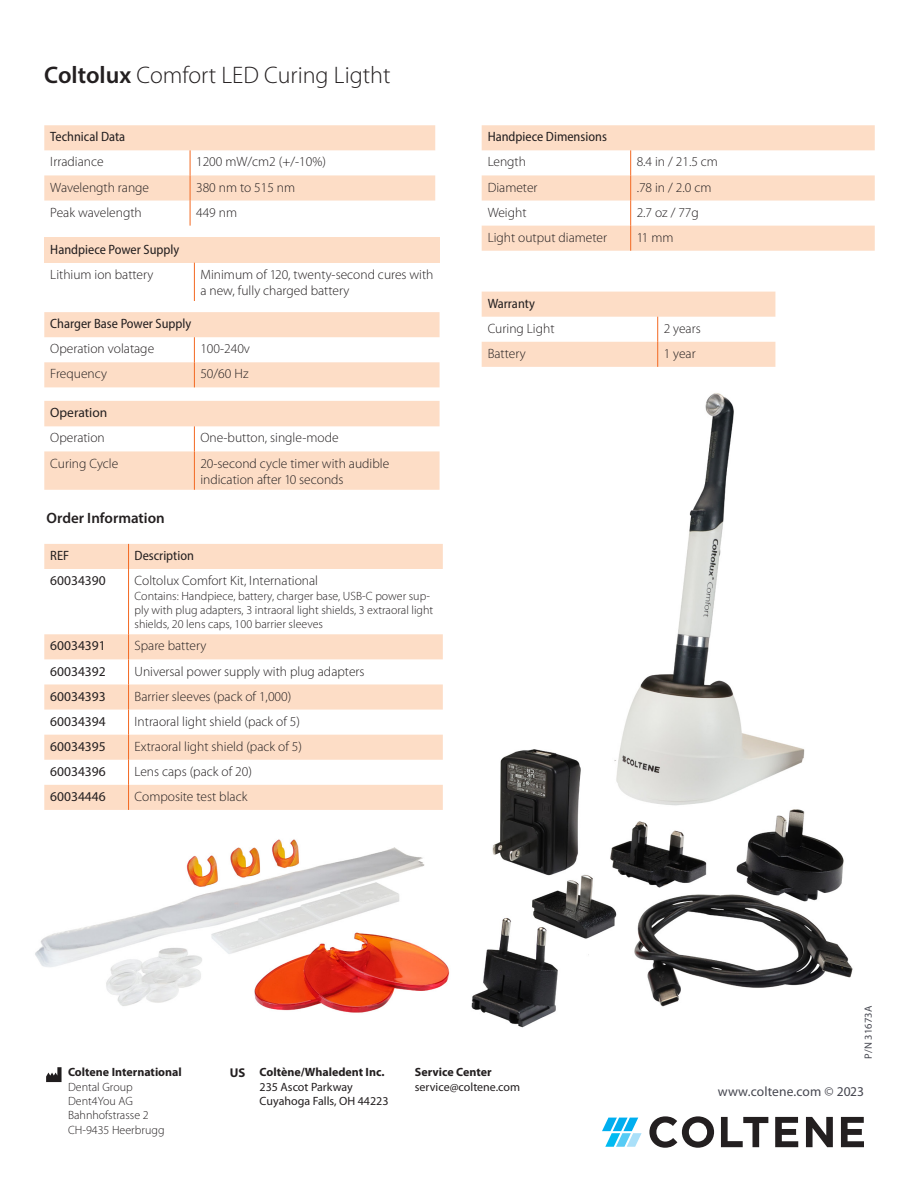
<style>
.page{position:relative;width:918px;height:1188px;background:#fff}
.page>*{position:absolute;margin:0;border:0;box-sizing:border-box;transform-origin:0 0}
.t1{font:300 24px "Myriad Pro";color:#231f20}
.t2{font:600 15px "Myriad Pro";color:#231f20}
.t3{font:300 13.5px/16.2px "Myriad Pro";color:#231f20}
.t4{font:semi-condensed 13.5px "Myriad Pro";color:#231f20}
.t5{font:13.5px "Myriad Pro";color:#231f20}
.t6{font:13.5px "Myriad Pro";letter-spacing:.01em;color:#464750}
.Adresse_Regular{font:700 12.75px "Myriad Pro";color:#231f20}
.Adresse_Regular-2{font:300 12px/14.4px "Myriad Pro";color:#231f20}
.Adresse_Regular-3{font:12px "Myriad Pro";color:#231f20}
.Adresse_Regular-4{font:700 12px "Myriad Pro";color:#231f20}
.t7{font:10.5px "Myriad Pro";letter-spacing:.01em;color:#464750}
.s1{font-weight:600}
</style>
<div class="page">
<img style="left:35px;top:387px;width:818px;height:641px">
<svg style="left:602px;top:1118px;width:40px;height:29px"></svg>
<svg style="left:649px;top:1116px;width:65px;height:32px"></svg>
<svg style="left:721px;top:1117px;width:47px;height:30px"></svg>
<svg style="left:775px;top:1117px;width:23px;height:30px"></svg>
<svg style="left:806px;top:1117px;width:27px;height:30px"></svg>
<svg style="left:841px;top:1117px;width:23px;height:30px"></svg>
<svg style="left:44px;top:544px;width:399px;height:266px"></svg>
<svg style="left:128px;top:544px;width:1px;height:25px"></svg>
<hr style="left:128px;top:569px;width:1px;height:65px;background:#f36821">
<svg style="left:128px;top:634px;width:1px;height:176px"></svg>
<svg style="left:44px;top:125px;width:391px;height:101px"></svg>
<svg style="left:482px;top:125px;width:393px;height:126px;fill:#fdddc6"></svg>
<svg style="left:630px;top:150px;width:1px;height:101px"></svg>
<div style="left:44px;top:238px;width:396px;height:25px;background:#fdddc6"></div>
<hr style="left:194px;top:263px;width:1px;height:38px;background:#f36821">
<svg style="left:482px;top:292px;width:293px;height:75px"></svg>
<svg style="left:44px;top:312px;width:396px;height:75px"></svg>
<svg style="left:44px;top:401px;width:396px;height:89px"></svg>
<hr style="left:194px;top:451px;width:1px;height:39px;background:#f36821">
<svg style="left:46px;top:1067px;width:16px;height:15px"></svg>
<p class="t1" style="left:44px;top:60px;width:348px"><span class="s1">Coltolux</span> Comfort LED Curing Ligtht</p>
<p class="t4" style="left:50px;top:129px;width:76px">Technical Data</p>
<p class="t3" style="left:50px;top:154px;width:55px">Irradiance</p>
<p class="t3" style="left:196px;top:154px;width:131px">1200 mW/cm2 (+/-10%)</p>
<p class="t3" style="left:50px;top:179px;width:100px">Wavelength range</p>
<p class="t3" style="left:196px;top:179px;width:101px">380 nm to 515 nm</p>
<p class="t3" style="left:50px;top:204px;width:93px">Peak wavelength</p>
<p class="t3" style="left:196px;top:204px;width:43px">449 nm</p>
<p class="t4" style="left:50px;top:241px;width:131px">Handpiece Power Supply</p>
<p class="t3" style="left:50px;top:266px;width:105px">Lithium ion battery</p>
<p class="t3" style="left:200px;top:266px;width:235px">Minimum of 120, twenty-second cures with a new, fully charged battery</p>
<p class="t4" style="left:50px;top:315px;width:143px">Charger Base Power Supply</p>
<p class="t3" style="left:50px;top:341px;width:105px">Operation volatage</p>
<p class="t3" style="left:200px;top:341px;width:51px">100-240v</p>
<p class="t3" style="left:50px;top:366px;width:58px">Frequency</p>
<p class="t3" style="left:200px;top:366px;width:50px">50/60 Hz</p>
<p class="t5" style="left:50px;top:404px;width:59px">Operation</p>
<p class="t3" style="left:50px;top:430px;width:56px">Operation</p>
<p class="t3" style="left:200px;top:430px;width:140px">One-button, single-mode</p>
<p class="t3" style="left:50px;top:455px;width:70px">Curing Cycle</p>
<p class="t3" style="left:200px;top:455px;width:190px">20-second cycle timer with audible indication after 10 seconds</p>
<p class="t2" style="left:47px;top:509px;width:120px">Order Information</p>
<p class="t4" style="left:50px;top:547px;width:20px">REF</p>
<p class="t4" style="left:135px;top:547px;width:61px">Description</p>
<p class="t5" style="left:50px;top:572px;width:57px">60034390</p>
<p class="t3" style="left:135px;top:572px;width:185px">Coltolux Comfort Kit, International</p>
<p class="Adresse_Regular-2" style="left:135px;top:588px;width:300px">Contains: Handpiece, battery, charger base, USB-C power sup&shy;ply with plug adapters, 3 intraoral light shields, 3 extraoral light shields, 20 lens caps, 100 barrier sleeves</p>
<p class="t5" style="left:50px;top:638px;width:57px">60034391</p>
<p class="t3" style="left:135px;top:638px;width:73px">Spare battery</p>
<p class="t5" style="left:50px;top:663px;width:57px">60034392</p>
<p class="t3" style="left:135px;top:663px;width:232px">Universal power supply with plug adapters</p>
<p class="t5" style="left:50px;top:688px;width:57px">60034393</p>
<p class="t3" style="left:135px;top:688px;width:158px">Barrier sleeves (pack of 1,000)</p>
<p class="t5" style="left:50px;top:713px;width:57px">60034394</p>
<p class="t3" style="left:135px;top:713px;width:167px">Intraoral light shield (pack of 5)</p>
<p class="t5" style="left:50px;top:738px;width:57px">60034395</p>
<p class="t3" style="left:135px;top:738px;width:169px">Extraoral light shield (pack of 5)</p>
<p class="t5" style="left:50px;top:763px;width:57px">60034396</p>
<p class="t3" style="left:135px;top:763px;width:119px">Lens caps (pack of 20)</p>
<p class="t5" style="left:50px;top:788px;width:57px">60034446</p>
<p class="t3" style="left:135px;top:788px;width:114px">Composite test black</p>
<p class="t4" style="left:488px;top:129px;width:121px">Handpiece Dimensions</p>
<p class="t3" style="left:488px;top:154px;width:40px">Length</p>
<p class="t3" style="left:637px;top:154px;width:83px">8.4 in / 21.5 cm</p>
<p class="t3" style="left:488px;top:179px;width:51px">Diameter</p>
<p class="t3" style="left:637px;top:179px;width:76px">.78 in / 2.0 cm</p>
<p class="t3" style="left:488px;top:204px;width:40px">Weight</p>
<p class="t3" style="left:637px;top:204px;width:64px">2.7 oz / 77g</p>
<p class="t3" style="left:488px;top:229px;width:121px">Light output diameter</p>
<p class="t3" style="left:637px;top:229px;width:38px">11 mm</p>
<p class="t4" style="left:488px;top:295px;width:49px">Warranty</p>
<p class="t3" style="left:488px;top:320px;width:68px">Curing Light</p>
<p class="t3" style="left:664px;top:320px;width:39px">2 years</p>
<p class="t3" style="left:488px;top:345px;width:40px">Battery</p>
<p class="t3" style="left:664px;top:345px;width:34px">1 year</p>
<p class="t7" style="left:862px;top:1059px;width:54px;rotate:-90deg">P/N 31673A</p>
<p class="Adresse_Regular-4" style="left:68px;top:1064px;width:115px">Coltene International</p>
<p class="Adresse_Regular-2" style="left:68px;top:1079px;width:66px">Dental Group</p>
<p class="Adresse_Regular-2" style="left:68px;top:1094px;width:66px">Dent4You AG</p>
<p class="Adresse_Regular-2" style="left:68px;top:1108px;width:82px">Bahnhofstrasse 2</p>
<p class="Adresse_Regular-2" style="left:68px;top:1123px;width:98px">CH-9435 Heerbrugg</p>
<p class="Adresse_Regular" style="left:230px;top:1064px;width:17px">US</p>
<p class="Adresse_Regular-4" style="left:260px;top:1064px;width:126px">Coltène/Whaledent Inc.</p>
<p class="Adresse_Regular-3" style="left:260px;top:1079px;width:95px">235 Ascot Parkway</p>
<p class="Adresse_Regular-3" style="left:260px;top:1094px;width:130px">Cuyahoga Falls, OH 44223</p>
<p class="Adresse_Regular-4" style="left:415px;top:1064px;width:78px">Service Center</p>
<p class="Adresse_Regular-3" style="left:415px;top:1079px;width:107px">service@coltene.com</p>
<p class="t6" style="left:718px;top:1083px;width:148px">www.coltene.com © 2023</p>
</div>
